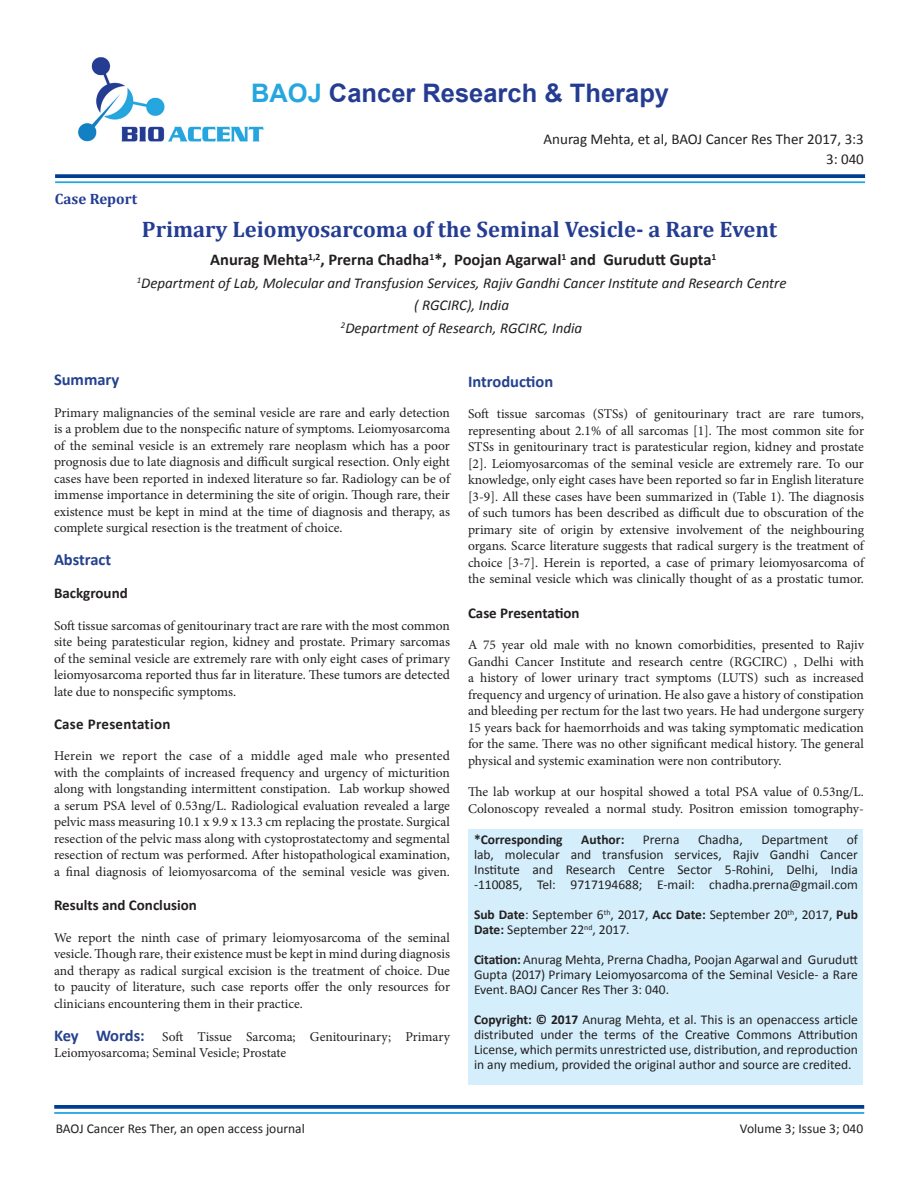
<style>
.page{position:relative;width:918px;height:1188px;background:#fff}
.page>*{position:absolute;margin:0;border:0;box-sizing:border-box;transform-origin:0 0}
.t1{font:700 25.5px "Arial";color:#243d92}
.t2{font:700 22.5px "Cambria";color:#243d92}
.t3{font:700 16.5px "Calibri";color:#231f20}
.t4{font:700 16.5px "Calibri";color:#25418f}
.t5{font:italic 15px/22.5px "Calibri";color:#231f20;text-align:center}
.t6{font:15px/20.2px "Calibri";color:#231f20;text-align:right}
.t7{font:700 15px "Calibri";color:#231f20}
.t8{font:700 15px "Calibri";letter-spacing:.02em;color:#231f20}
.t9{font:700 15px "Cambria";color:#243d92}
.t10{font:13.5px/16.5px "Minion Pro";color:#231f20;text-align:justify}
.t11{font:13.5px/15px "Calibri";color:#231f20;text-align:justify}
.t12{font:700 13.5px "Calibri";color:#231f20}
.s1{color:#25a6df}
.s2{font-family:"Calibri";font-weight:700;font-size:16.5px;color:#25418f}
.s3{font-weight:700}
</style>
<div class="page">
<svg style="left:54px;top:1105px;width:810px;height:4px;background:#0f4998"></svg>
<hr style="left:54px;top:1112px;width:810px;height:2px;background:#25a6df">
<img style="left:78px;top:57px;width:186px;height:85px">
<svg style="left:55px;top:174px;width:810px;height:4px;background:#114a99"></svg>
<hr style="left:55px;top:181px;width:810px;height:2px;background:#25a6df">
<div style="left:469px;top:829px;width:394px;height:256px;background:#d4effb"></div>
<p class="t9" style="left:55px;top:188px;width:84px">Case Report</p>
<p class="t1" style="left:251px;top:76px;width:420px"><span class="s1">BAOJ</span> Cancer Research &amp; Therapy</p>
<p class="t6" style="left:544px;top:129px;width:322px">Anurag Mehta, et al, BAOJ Cancer Res Ther 2017, 3:3<br>3: 040</p>
<p class="t2" style="left:142px;top:214px;width:637px">Primary Leiomyosarcoma of the Seminal Vesicle- a Rare Event</p>
<p class="t3" style="left:210px;top:249px;width:508px">Anurag Mehta<sup>1,2</sup>, Prerna Chadha<sup>1</sup>*, Poojan Agarwal<sup>1</sup> and Gurudutt Gupta<sup>1</sup></p>
<p class="t5" style="left:137px;top:271px;width:651px"><sup>1</sup>Department of Lab, Molecular and Transfusion Services, Rajiv Gandhi Cancer Institute and Research Centre ( RGCIRC), India<br><sup>2</sup>Department of Research, RGCIRC, India</p>
<p class="t4" style="left:54px;top:369px;width:67px">Summary</p>
<p class="t10" style="left:54px;top:404px;width:398px">Primary malignancies of the seminal vesicle are rare and early detection is a problem due to the nonspecific nature of symptoms. Leiomyosarcoma of the seminal vesicle is an extremely rare neoplasm which has a poor prognosis due to late diagnosis and difficult surgical resection. Only eight cases have been reported in indexed literature so far. Radiology can be of immense importance in determining the site of origin. Though rare, their existence must be kept in mind at the time of diagnosis and therapy, as complete surgical resection is the treatment of choice.</p>
<p class="t4" style="left:54px;top:549px;width:59px">Abstract</p>
<p class="t7" style="left:54px;top:584px;width:75px">Background</p>
<p class="t10" style="left:54px;top:617px;width:398px">Soft tissue sarcomas of genitourinary tract are rare with the most common site being paratesticular region, kidney and prostate. Primary sarcomas of the seminal vesicle are extremely rare with only eight cases of primary leiomyosarcoma reported thus far in literature. These tumors are detected late due to nonspecific symptoms.</p>
<p class="t8" style="left:54px;top:714px;width:118px">Case Presentation</p>
<p class="t10" style="left:54px;top:748px;width:398px">Herein we report the case of a middle aged male who presented with the complaints of increased frequency and urgency of micturition along with longstanding intermittent constipation. Lab workup showed a serum PSA level of 0.53ng/L. Radiological evaluation revealed a large pelvic mass measuring 10.1 x 9.9 x 13.3 cm replacing the prostate. Surgical resection of the pelvic mass along with cystoprostatectomy and segmental resection of rectum was performed. After histopathological examination, a final diagnosis of leiomyosarcoma of the seminal vesicle was given.</p>
<p class="t7" style="left:54px;top:896px;width:144px">Results and Conclusion</p>
<p class="t10" style="left:54px;top:929px;width:398px">We report the ninth case of primary leiomyosarcoma of the seminal vesicle. Though rare, their existence must be kept in mind during diagnosis and therapy as radical surgical excision is the treatment of choice. Due to paucity of literature, such case reports offer the only resources for clinicians encountering them in their practice.</p>
<p class="t10" style="left:54px;top:1028px;width:398px"><span class="s2">Key Words:</span> Soft Tissue Sarcoma; Genitourinary; Primary<br>Leiomyosarcoma; Seminal Vesicle; Prostate</p>
<p class="t4" style="left:468px;top:371px;width:87px">Introduction</p>
<p class="t10" style="left:468px;top:406px;width:398px">Soft tissue sarcomas (STSs) of genitourinary tract are rare tumors, representing about 2.1% of all sarcomas [1]. The most common site for STSs in genitourinary tract is paratesticular region, kidney and prostate [2]. Leiomyosarcomas of the seminal vesicle are extremely rare. To our knowledge, only eight cases have been reported so far in English literature [3-9]. All these cases have been summarized in (Table 1). The diagnosis of such tumors has been described as difficult due to obscuration of the primary site of origin by extensive involvement of the neighbouring organs. Scarce literature suggests that radical surgery is the treatment of choice [3-7]. Herein is reported, a case of primary leiomyosarcoma of the seminal vesicle which was clinically thought of as a prostatic tumor.</p>
<p class="t7" style="left:468px;top:603px;width:113px">Case Presentation</p>
<p class="t10" style="left:468px;top:637px;width:398px">A 75 year old male with no known comorbidities, presented to Rajiv Gandhi Cancer Institute and research centre (RGCIRC) , Delhi with a history of lower urinary tract symptoms (LUTS) such as increased frequency and urgency of urination. He also gave a history of constipation and bleeding per rectum for the last two years. He had undergone surgery 15 years back for haemorrhoids and was taking symptomatic medication for the same. There was no other significant medical history. The general physical and systemic examination were non contributory.</p>
<p class="t10" style="left:468px;top:784px;width:397px">The lab workup at our hospital showed a total PSA value of 0.53ng/L.<br>Colonoscopy revealed a normal study. Positron emission tomography-</p>
<p class="t12" style="left:474px;top:831px;width:90px">*Corresponding</p>
<p class="t12" style="left:581px;top:831px;width:45px">Author:</p>
<p class="t11" style="left:643px;top:832px;width:38px">Prerna</p>
<p class="t11" style="left:698px;top:832px;width:46px">Chadha,</p>
<p class="t11" style="left:761px;top:832px;width:68px">Department</p>
<p class="t11" style="left:474px;top:832px;width:386px;text-indent:373px">of lab, molecular and transfusion services, Rajiv Gandhi Cancer Institute and Research Centre Sector 5-Rohini, Delhi, India -110085, Tel: 9717194688; E-mail: chadha.prerna@gmail.com</p>
<p class="t11" style="left:474px;top:907px;width:386px"><span class="s3">Sub Date</span>: September 6<sup>th</sup>, 2017, <span class="s3">Acc Date:</span> September 20<sup>th</sup>, 2017, <span class="s3">Pub<br>Date:</span> September 22<sup>nd</sup>, 2017.</p>
<p class="t11" style="left:474px;top:952px;width:386px"><span class="s3">Citation:</span> Anurag Mehta, Prerna Chadha, Poojan Agarwal and Gurudutt Gupta (2017) Primary Leiomyosarcoma of the Seminal Vesicle- a Rare Event.BAOJ Cancer Res Ther 3: 040.</p>
<p class="t11" style="left:474px;top:1012px;width:386px"><span class="s3">Copyright: © 2017</span> Anurag Mehta, et al. This is an openaccess article distributed under the terms of the Creative Commons Attribution License, which permits unrestricted use, distribution, and reproduction in any medium, provided the original author and source are credited.</p>
<p class="t11" style="left:56px;top:1121px;width:251px">BAOJ Cancer Res Ther, an open access journal</p>
<p class="t11" style="left:740px;top:1121px;width:125px">Volume 3; Issue 3; 040</p>
</div>
